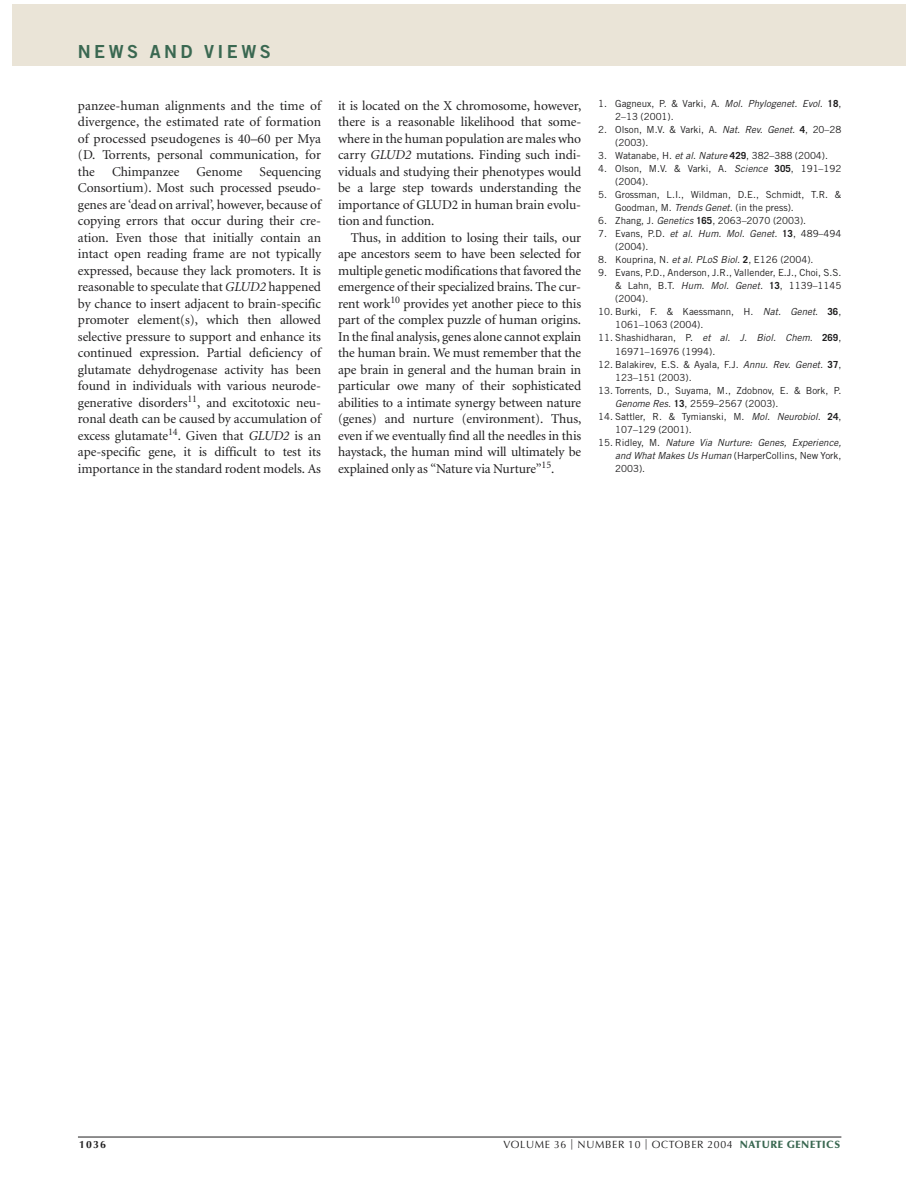
<style>
.page{position:relative;width:918px;height:1188px;background:#fff}
.page>*{position:absolute;margin:0;border:0;box-sizing:border-box;transform-origin:0 0}
.t1{font:18px "Trade Gothic Bold Two";letter-spacing:.19em;color:#3a6851}
.t2{font:13.5px/16.5px "Minion";letter-spacing:-.005em;color:#201f20;text-align:justify}
.t3{font:10.5px "Optima";letter-spacing:.06em;color:#201f20}
.t4{font:700 10.5px "Optima";color:#201f20}
.t5{font:9.75px/13px "Trade Gothic";color:#201f20}
.t6{font:italic 9.75px/13px "Trade Gothic";color:#201f20;text-align:justify}
.s1{font-style:italic}
.s2{font-weight:700}
.s3{font-style:normal}
.s4{font-weight:900;color:#3a6851}
</style>
<div class="page">
<div style="left:12px;top:4px;width:894px;height:62px;background:#eae4d7"></div>
<hr style="left:78px;top:1137px;width:763px;height:1px;background:#201f20">
<h1 class="t1" style="left:78px;top:45px;width:194px">NEWS AND VIEWS</h1>
<p class="t2" style="left:78px;top:98px;width:245px">panzee-human alignments and the time of divergence, the estimated rate of formation of processed pseudogenes is 40–60 per Mya (D. Torrents, personal communication, for the</p>
<p class="t2" style="left:112px;top:164px;width:69px">Chimpanzee</p>
<p class="t2" style="left:197px;top:164px;width:47px">Genome</p>
<p class="t2" style="left:78px;top:164px;width:245px;text-indent:182px">Sequencing Consortium). Most such processed pseudo&shy;genes are ‘dead on arrival’, however, because of copying errors that occur during their cre&shy;ation. Even those that initially contain an intact open reading frame are not typically expressed, because they lack promoters. It is reasonable to speculate that <span class="s1">GLUD2</span> happened by chance to insert adjacent to brain-specific promoter element(s), which then allowed selective pressure to support and enhance its continued expression. Partial deficiency of glutamate dehydrogenase activity has been found in individuals with various neurode&shy;generative disorders<sup>11</sup>, and excitotoxic neu&shy;ronal death can be caused by accumulation of excess glutamate<sup>14</sup>. Given that <span class="s1">GLUD2</span> is an ape-specific gene, it is difficult to test its importance in the standard rodent models. As</p>
<p class="t2" style="left:338px;top:98px;width:245px">it is located on the X chromosome, however, there is a reasonable likelihood that some&shy;where in the human population are males who carry <span class="s1">GLUD2</span> mutations. Finding such indi&shy;viduals and studying their phenotypes would be a large step towards understanding the importance of GLUD2 in human brain evolu&shy;tion and function.</p>
<p class="t2" style="left:338px;top:230px;width:245px;text-indent:13px">Thus, in addition to losing their tails, our ape ancestors seem to have been selected for multiple genetic modifications that favored the emergence of their specialized brains. The cur&shy;rent work<sup>10</sup> provides yet another piece to this part of the complex puzzle of human origins.<br>In the final analysis, genes alone cannot explain the human brain. We must remember that the ape brain in general and the human brain in particular owe many of their sophisticated abilities to a intimate synergy between nature (genes) and nurture (environment). Thus, even if we eventually find all the needles in this haystack, the human mind will ultimately be explained only as “Nature via Nurture”<sup>15</sup>.</p>
<p class="t5" style="left:615px;top:97px;width:228px;text-indent:-17px">1. Gagneux, P. &amp; Varki, A. <span class="s1">Mol. Phylogenet. Evol.</span> <span class="s2">18</span>,<br>2–13 (2001).</p>
<p class="t5" style="left:615px;top:124px;width:228px;text-indent:-17px">2. Olson, M.V. &amp; Varki, A. <span class="s1">Nat. Rev. Genet.</span> <span class="s2">4</span>, 20–28 (2003).</p>
<p class="t5" style="left:598px;top:150px;width:231px">3. Watanabe, H. <span class="s1">et al</span>. <span class="s1">Nature</span> <span class="s2">429</span>, 382–388 (2004).</p>
<p class="t5" style="left:615px;top:163px;width:228px;text-indent:-17px">4. Olson, M.V. &amp; Varki, A. <span class="s1">Science</span> <span class="s2">305</span>, 191–192 (2004).</p>
<p class="t5" style="left:615px;top:189px;width:228px;text-indent:-17px">5. Grossman, L.I., Wildman, D.E., Schmidt, T.R. &amp;<br>Goodman, M. <span class="s1">Trends Genet.</span> (in the press).</p>
<p class="t5" style="left:598px;top:215px;width:209px">6. Zhang, J. <span class="s1">Genetics</span> <span class="s2">165</span>, 2063–2070 (2003).</p>
<p class="t5" style="left:615px;top:228px;width:228px;text-indent:-17px">7. Evans, P.D. <span class="s1">et al</span>. <span class="s1">Hum. Mol. Genet.</span> <span class="s2">13</span>, 489–494 (2004).</p>
<p class="t5" style="left:598px;top:254px;width:217px">8. Kouprina, N. <span class="s1">et al</span>. <span class="s1">PLoS Biol.</span> <span class="s2">2</span>, E126 (2004).</p>
<p class="t5" style="left:615px;top:267px;width:228px;text-align:justify;text-indent:-17px">9. Evans, P.D., Anderson, J.R., Vallender, E.J., Choi, S.S. &amp; Lahn, B.T. <span class="s1">Hum. Mol. Genet.</span> <span class="s2">13</span>, 1139–1145 (2004).</p>
<p class="t5" style="left:615px;top:306px;width:228px;text-indent:-17px">10. Burki, F. &amp; Kaessmann, H. <span class="s1">Nat. Genet</span>. <span class="s2">36</span>,<br>1061–1063 (2004).</p>
<p class="t5" style="left:615px;top:332px;width:228px;text-indent:-17px">11. Shashidharan, P. <span class="s1">et al</span>. <span class="s1">J. Biol. Chem.</span> <span class="s2">269</span>,<br>16971–16976 (1994).</p>
<p class="t5" style="left:615px;top:358px;width:228px;text-indent:-17px">12. Balakirev, E.S. &amp; Ayala, F.J. <span class="s1">Annu. Rev. Genet.</span> <span class="s2">37</span>,<br>123–151 (2003).</p>
<p class="t5" style="left:615px;top:385px;width:228px;text-indent:-17px">13. Torrents, D., Suyama, M., Zdobnov, E. &amp; Bork, P.<br><span class="s1">Genome Res.</span> <span class="s2">13</span>, 2559–2567 (2003).</p>
<p class="t5" style="left:615px;top:411px;width:228px;text-indent:-17px">14. Sattler, R. &amp; Tymianski, M. <span class="s1">Mol. Neurobiol.</span> <span class="s2">24</span>,<br>107–129 (2001).</p>
<p class="t6" style="left:615px;top:437px;width:228px;text-indent:-17px"><span class="s3">15. Ridley, M.</span> Nature Via Nurture: Genes, Experience, and What Makes Us Human <span class="s3">(HarperCollins, New York, 2003).</span></p>
<p class="t4" style="left:79px;top:1140px;width:28px">1036</p>
<p class="t3" style="left:504px;top:1140px;width:338px">VOLUME 36 | NUMBER 10 | OCTOBER 2004 <span class="s4">NATURE GENETICS</span></p>
</div>
